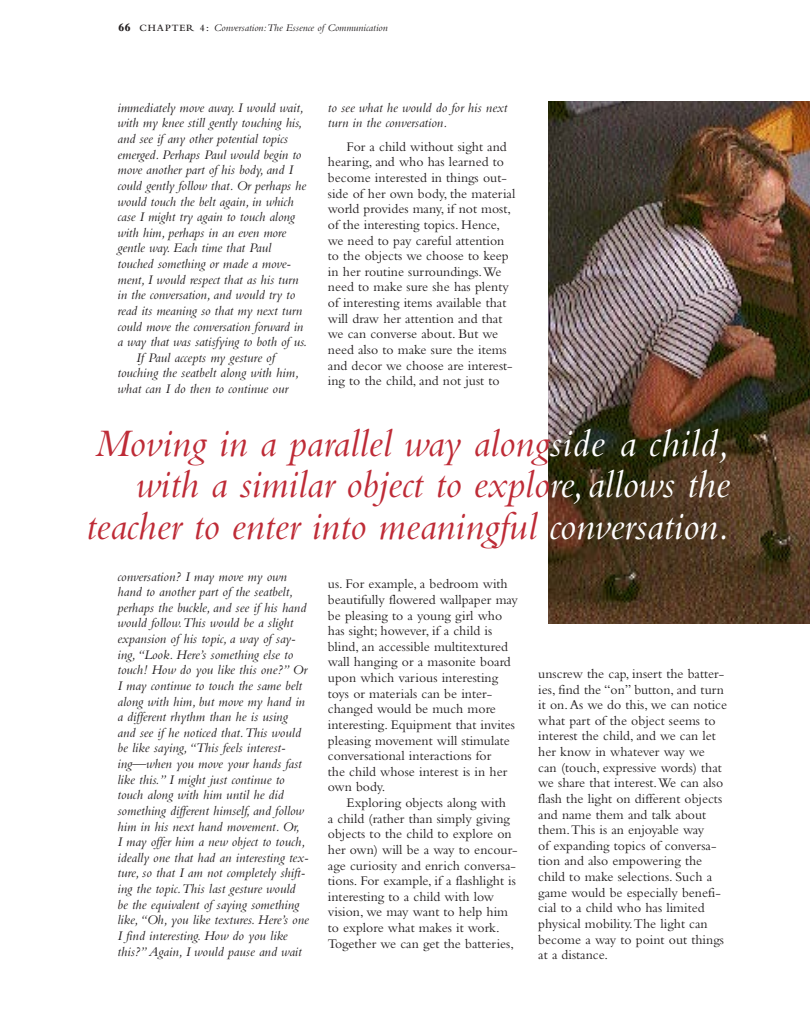
<style>
.page{position:relative;width:810px;height:1035px;background:#fff}
.page>*{position:absolute;margin:0;border:0;box-sizing:border-box;transform-origin:0 0}
.t1{font:italic 40.62px/41.2px "Bembo";letter-spacing:-.005em;color:#be2b36;text-align:right}
.t2{font:13.75px/15.6px "Bembo";color:#231f20}
.t3{font:italic 13.75px/15.6px "Bembo";color:#231f20}
.t4{font:italic 10.62px "Bembo";color:#231f20}
.s1{font-weight:800;font-style:normal;font-size:11.88px}
.s2{font-weight:600;font-style:normal;font-size:10px}
.s3{color:#fff}
</style>
<div class="page">
<img style="left:548px;top:101px;width:262px;height:523px">
<p class="t4" style="left:118px;top:24px;width:271px"><span class="s1">66</span> <span class="s2">CHAPTER 4:</span> Conversation:The Essence of Communication</p>
<p class="t3" style="left:118px;top:101px;width:188px">immediately move away. I would wait,</p>
<p class="t3" style="left:118px;top:117px;width:186px">with my knee still gently touching his,</p>
<p class="t3" style="left:118px;top:132px;width:172px">and see if any other potential topics</p>
<p class="t3" style="left:118px;top:148px;width:185px">emerged. Perhaps Paul would begin to</p>
<p class="t3" style="left:118px;top:163px;width:177px">move another part of his body, and I</p>
<p class="t3" style="left:118px;top:179px;width:190px">could gently follow that. Or perhaps he</p>
<p class="t3" style="left:118px;top:195px;width:178px">would touch the belt again, in which</p>
<p class="t3" style="left:118px;top:210px;width:179px">case I might try again to touch along</p>
<p class="t3" style="left:118px;top:226px;width:170px">with him, perhaps in an even more</p>
<p class="t3" style="left:118px;top:242px;width:155px">gentle way. Each time that Paul</p>
<p class="t3" style="left:118px;top:257px;width:175px">touched something or made a move-</p>
<p class="t3" style="left:118px;top:273px;width:183px">ment, I would respect that as his turn</p>
<p class="t3" style="left:118px;top:288px;width:179px">in the conversation, and would try to</p>
<p class="t3" style="left:118px;top:304px;width:186px">read its meaning so that my next turn</p>
<p class="t3" style="left:118px;top:320px;width:187px">could move the conversation forward in</p>
<p class="t3" style="left:118px;top:335px;width:191px">a way that was satisfying to both of us.</p>
<p class="t3" style="left:136px;top:351px;width:140px">If Paul accepts my gesture of</p>
<p class="t3" style="left:118px;top:367px;width:183px">touching the seatbelt along with him,</p>
<p class="t3" style="left:118px;top:382px;width:172px">what can I do then to continue our</p>
<p class="t3" style="left:328px;top:101px;width:181px">to see what he would do for his next turn in the conversation.</p>
<p class="t2" style="left:328px;top:140px;width:189px;text-indent:19px">For a child without sight and hearing, and who has learned to become interested in things out&shy;side of her own body, the material world provides many, if not most, of the interesting topics. Hence, we need to pay careful attention to the objects we choose to keep in her routine surroundings.We need to make sure she has plenty of interesting items available that will draw her attention and that we can converse about. But we need also to make sure the items and decor we choose are interest&shy;ing to the child, and not just to</p>
<h1 class="t1" style="left:86px;top:427px;width:645px">Moving in a parallel way along<span class="s3">side a child, </span>with a similar object to explo<span class="s3">re,allows the </span>teacher to enter into meaningful <span class="s3">conversation.</span></h1>
<p class="t3" style="left:117px;top:570px;width:193px">conversation? I may move my own hand to another part of the seatbelt, perhaps the buckle, and see if his hand would follow.This would be a slight expansion of his topic, a way of say&shy;ing,“Look. Here’s something else to touch! How do you like this one?” Or I may continue to touch the same belt along with him, but move my hand in a different rhythm than he is using and see if he noticed that.This would be like saying,“This feels interest&shy;ing—when you move your hands fast like this.” I might just continue to touch along with him until he did something different himself, and follow him in his next hand movement. Or,<br>I may offer him a new object to touch, ideally one that had an interesting tex&shy;ture, so that I am not completely shift&shy;ing the topic.This last gesture would be the equivalent of saying something like,“Oh, you like textures. Here’s one I find interesting. How do you like this?”Again, I would pause and wait</p>
<p class="t2" style="left:328px;top:578px;width:192px">us. For example, a bedroom with beautifully flowered wallpaper may be pleasing to a young girl who has sight; however, if a child is blind, an accessible multitextured wall hanging or a masonite board upon which various interesting toys or materials can be inter&shy;changed would be much more interesting. Equipment that invites pleasing movement will stimulate conversational interactions for<br>the child whose interest is in her own body.</p>
<p class="t2" style="left:328px;top:796px;width:191px;text-indent:19px">Exploring objects along with<br>a child (rather than simply giving objects to the child to explore on her own) will be a way to encour&shy;age curiosity and enrich conversa&shy;tions. For example, if a flashlight is interesting to a child with low vision, we may want to help him to explore what makes it work.<br>Together we can get the batteries,</p>
<p class="t2" style="left:538px;top:667px;width:190px">unscrew the cap, insert the batter&shy;ies, find the “on” button, and turn it on.As we do this, we can notice what part of the object seems to interest the child, and we can let her know in whatever way we<br>can (touch, expressive words) that we share that interest.We can also flash the light on different objects and name them and talk about them.This is an enjoyable way<br>of expanding topics of conversa&shy;tion and also empowering the child to make selections. Such a game would be especially benefi&shy;cial to a child who has limited physical mobility.The light can become a way to point out things at a distance.</p>
</div>
